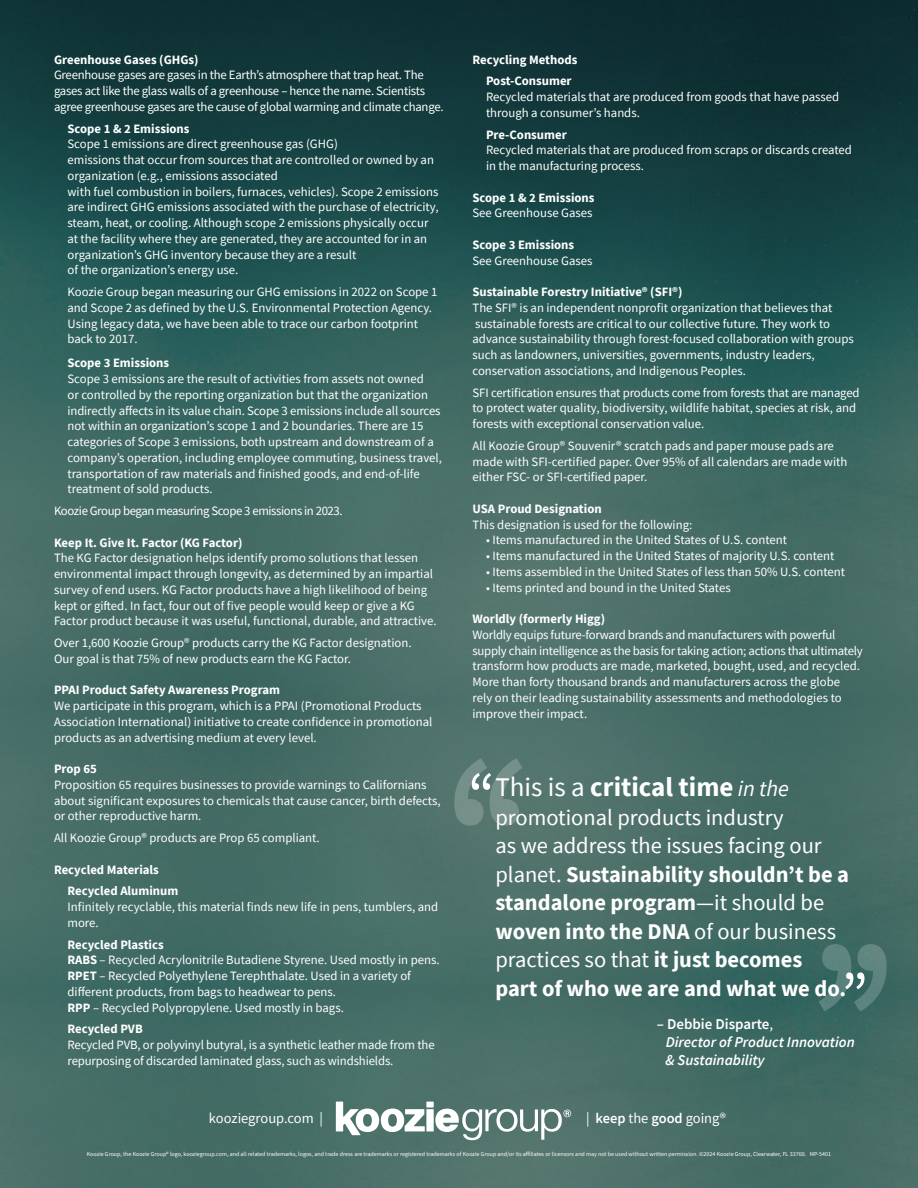
<style>
.page{position:relative;width:918px;height:1188px;background:#fff}
.page>*{position:absolute;margin:0;border:0;box-sizing:border-box;transform-origin:0 0}
.t1{font:63px "Source Sans Pro";color:#fff}
.t2{font:700 27px "Source Sans Pro";color:#fff}
.t3{font:700 22.5px "Source Sans Pro";color:#fff}
.t4{font:22.5px "Source Sans Pro";color:#fff}
.t5{font:italic 600 15px "Source Sans Pro";color:#fff}
.t6{font:600 15px "Source Sans Pro";color:#fff}
.t7{font:14.55px "Source Sans Pro";color:#fff}
.t8{font:12.75px/15.8px "Source Sans Pro";color:#fff}
.t9{font:700 12.75px/21.8px "Source Sans Pro";color:#fff}
.t10{font:12.75px/15.8px "Source Sans Pro";letter-spacing:-.02em;color:#fff}
.t11{font:12.75px "Source Sans Pro";letter-spacing:-.03em;color:#fff}
.t12{font:6px "Source Sans Pro";color:#fff}
.s1{font-weight:700}
.s2{font-weight:400}
.s3{font-weight:400;font-style:italic;font-size:22.5px}
.s4{font-weight:600}
</style>
<div class="page">
<img style="left:0;top:0;width:918px;height:988px">
<img style="left:0;top:988px;width:918px;height:200px">
<div style="left:426px;top:1109px;width:8px;height:22px;background:#fff"></div>
<div style="left:426px;top:1102px;width:8px;height:6px;background:#fff"></div>
<svg style="left:336px;top:1102px;width:89px;height:33px"></svg>
<svg style="left:435px;top:1109px;width:136px;height:31px"></svg>
<svg style="left:454px;top:758px;width:68px;height:68px;background:#65837d"></svg>
<svg style="left:819px;top:944px;width:68px;height:68px;background:#4a746f"></svg>
<p class="t9" style="left:54px;top:48px;width:146px">Greenhouse Gases (GHGs)</p>
<p class="t10" style="left:54px;top:67px;width:391px">Greenhouse gases are gases in the Earth’s atmosphere that trap heat. The gases act like the glass walls of a greenhouse – hence the name. Scientists agree greenhouse gases are the cause of global warming and climate change.</p>
<p class="t9" style="left:68px;top:117px;width:124px">Scope 1 &amp; 2 Emissions</p>
<p class="t8" style="left:68px;top:136px;width:373px">Scope 1 emissions are direct greenhouse gas (GHG)<br>emissions that occur from sources that are controlled or owned by an organization (e.g., emissions associated<br>with fuel combustion in boilers, furnaces, vehicles). Scope 2 emissions are indirect GHG emissions associated with the purchase of electricity, steam, heat, or cooling. Although scope 2 emissions physically occur at the facility where they are generated, they are accounted for in an organization’s GHG inventory because they are a result<br>of the organization’s energy use.</p>
<p class="t8" style="left:68px;top:284px;width:372px">Koozie Group began measuring our GHG emissions in 2022 on Scope 1 and Scope 2 as defined by the U.S. Environmental Protection Agency.<br>Using legacy data, we have been able to trace our carbon footprint back to 2017.</p>
<p class="t9" style="left:68px;top:352px;width:103px">Scope 3 Emissions</p>
<p class="t8" style="left:68px;top:371px;width:376px">Scope 3 emissions are the result of activities from assets not owned<br>or controlled by the reporting organization but that the organization indirectly affects in its value chain. Scope 3 emissions include all sources not within an organization’s scope 1 and 2 boundaries. There are 15 categories of Scope 3 emissions, both upstream and downstream of a company’s operation, including employee commuting, business travel, transportation of raw materials and finished goods, and end-of-life treatment of sold products.</p>
<p class="t11" style="left:54px;top:503px;width:290px">Koozie Group began measuring Scope 3 emissions in 2023.</p>
<p class="t9" style="left:54px;top:531px;width:190px">Keep It. Give It. Factor (KG Factor)</p>
<p class="t8" style="left:54px;top:550px;width:384px">The KG Factor designation helps identify promo solutions that lessen environmental impact through longevity, as determined by an impartial survey of end users. KG Factor products have a high likelihood of being kept or gifted. In fact, four out of five people would keep or give a KG Factor product because it was useful, functional, durable, and attractive.</p>
<p class="t8" style="left:54px;top:635px;width:359px">Over 1,600 Koozie Group® products carry the KG Factor designation.<br>Our goal is that 75% of new products earn the KG Factor.</p>
<p class="t9" style="left:54px;top:679px;width:228px">PPAI Product Safety Awareness Program</p>
<p class="t8" style="left:54px;top:698px;width:380px">We participate in this program, which is a PPAI (Promotional Products<br>Association International) initiative to create confidence in promotional products as an advertising medium at every level.</p>
<p class="t9" style="left:54px;top:758px;width:44px">Prop 65</p>
<p class="t8" style="left:54px;top:777px;width:388px">Proposition 65 requires businesses to provide warnings to Californians about significant exposures to chemicals that cause cancer, birth defects, or other reproductive harm.</p>
<p class="t8" style="left:54px;top:830px;width:267px">All Koozie Group® products are Prop 65 compliant.</p>
<p class="t9" style="left:54px;top:858px;width:106px">Recycled Materials</p>
<p class="t9" style="left:68px;top:880px;width:112px">Recycled Aluminum</p>
<p class="t8" style="left:68px;top:899px;width:372px">Infinitely recyclable, this material finds new life in pens, tumblers, and more.</p>
<p class="t9" style="left:68px;top:933px;width:98px">Recycled Plastics</p>
<p class="t8" style="left:68px;top:952px;width:374px"><span class="s1">RABS</span> – Recycled Acrylonitrile Butadiene Styrene. Used mostly in pens.<br><span class="s1">RPET</span> – Recycled Polyethylene Terephthalate. Used in a variety of different products, from bags to headwear to pens.<br><span class="s1">RPP</span> – Recycled Polypropylene. Used mostly in bags.</p>
<p class="t9" style="left:68px;top:1018px;width:77px">Recycled PVB</p>
<p class="t8" style="left:68px;top:1037px;width:369px">Recycled PVB, or polyvinyl butyral, is a synthetic leather made from the repurposing of discarded laminated glass, such as windshields.</p>
<p class="t9" style="left:486px;top:48px;width:93px;text-indent:-14px">Recycling Methods<br>Post-Consumer</p>
<p class="t8" style="left:486px;top:89px;width:355px">Recycled materials that are produced from goods that have passed through a consumer’s hands.</p>
<p class="t9" style="left:486px;top:123px;width:82px">Pre-Consumer</p>
<p class="t8" style="left:486px;top:142px;width:367px">Recycled materials that are produced from scraps or discards created in the manufacturing process.</p>
<p class="t9" style="left:472px;top:186px;width:124px">Scope 1 &amp; 2 Emissions</p>
<p class="t8" style="left:472px;top:205px;width:122px">See Greenhouse Gases</p>
<p class="t9" style="left:472px;top:234px;width:103px">Scope 3 Emissions</p>
<p class="t8" style="left:472px;top:252px;width:122px">See Greenhouse Gases</p>
<p class="t9" style="left:472px;top:281px;width:212px">Sustainable Forestry Initiative® (SFI®)</p>
<p class="t8" style="left:472px;top:300px;width:383px">The SFI® is an independent nonprofit organization that believes that sustainable forests are critical to our collective future. They work to advance sustainability through forest-focused collaboration with groups such as landowners, universities, governments, industry leaders, conservation associations, and Indigenous Peoples.</p>
<p class="t8" style="left:472px;top:384px;width:389px">SFI certification ensures that products come from forests that are managed to protect water quality, biodiversity, wildlife habitat, species at risk, and forests with exceptional conservation value.</p>
<p class="t8" style="left:472px;top:438px;width:376px">All Koozie Group® Souvenir® scratch pads and paper mouse pads are made with SFI-certified paper. Over 95% of all calendars are made with either FSC- or SFI-certified paper.</p>
<p class="t9" style="left:472px;top:498px;width:131px">USA Proud Designation</p>
<p class="t8" style="left:472px;top:516px;width:221px">This designation is used for the following:</p>
<p class="t8" style="left:486px;top:532px;width:303px">• Items manufactured in the United States of U.S. content</p>
<p class="t8" style="left:486px;top:548px;width:350px">• Items manufactured in the United States of majority U.S. content</p>
<p class="t8" style="left:486px;top:564px;width:361px">• Items assembled in the United States of less than 50% U.S. content</p>
<p class="t8" style="left:486px;top:579px;width:246px">• Items printed and bound in the United States</p>
<p class="t9" style="left:472px;top:608px;width:134px">Worldly (formerly Higg)</p>
<p class="t8" style="left:472px;top:627px;width:392px">Worldly equips future-forward brands and manufacturers with powerful supply chain intelligence as the basis for taking action; actions that ultimately transform how products are made, marketed, bought, used, and recycled.<br>More than forty thousand brands and manufacturers across the globe rely on their leading sustainability assessments and methodologies to improve their impact.</p>
<p class="t1" style="left:468px;top:756px;width:28px">“</p>
<p class="t2" style="left:495px;top:769px;width:295px"><span class="s2">This is a</span> critical time <span class="s3">in the</span></p>
<p class="t4" style="left:495px;top:803px;width:290px">promotional products industry</p>
<p class="t4" style="left:495px;top:831px;width:328px">as we address the issues facing our</p>
<p class="t3" style="left:495px;top:859px;width:355px"><span class="s2">planet.</span> Sustainability shouldn’t be a</p>
<p class="t3" style="left:495px;top:887px;width:330px">standalone program<span class="s2">—it should be</span></p>
<p class="t3" style="left:495px;top:916px;width:342px">woven into the DNA <span class="s2">of our business</span></p>
<p class="t4" style="left:495px;top:945px;width:309px">practices so that <span class="s1">it just becomes</span></p>
<p class="t3" style="left:495px;top:973px;width:352px">part of who we are and what we do.</p>
<p class="t1" style="left:841px;top:956px;width:28px">”</p>
<p class="t6" style="left:657px;top:1014px;width:118px">– Debbie Disparte<span class="s2">,</span></p>
<p class="t5" style="left:666px;top:1032px;width:191px">Director of Product Innovation</p>
<p class="t5" style="left:666px;top:1050px;width:101px">&amp; Sustainability</p>
<p class="t7" style="left:209px;top:1109px;width:116px">kooziegroup.com |</p>
<p class="t7" style="left:586px;top:1109px;width:141px">| <span class="s4">keep</span> the <span class="s4">good</span> going®</p>
<p class="t12" style="left:87px;top:1150px;width:746px">Koozie Group, the Koozie Group® logo, kooziegroup.com, and all related trademarks, logos, and trade dress are trademarks or registered trademarks of Koozie Group and/or its affiliates or licensors and may not be used without written permission. ©2024 Koozie Group, Clearwater, FL 33760. MP-5401</p>
</div>
